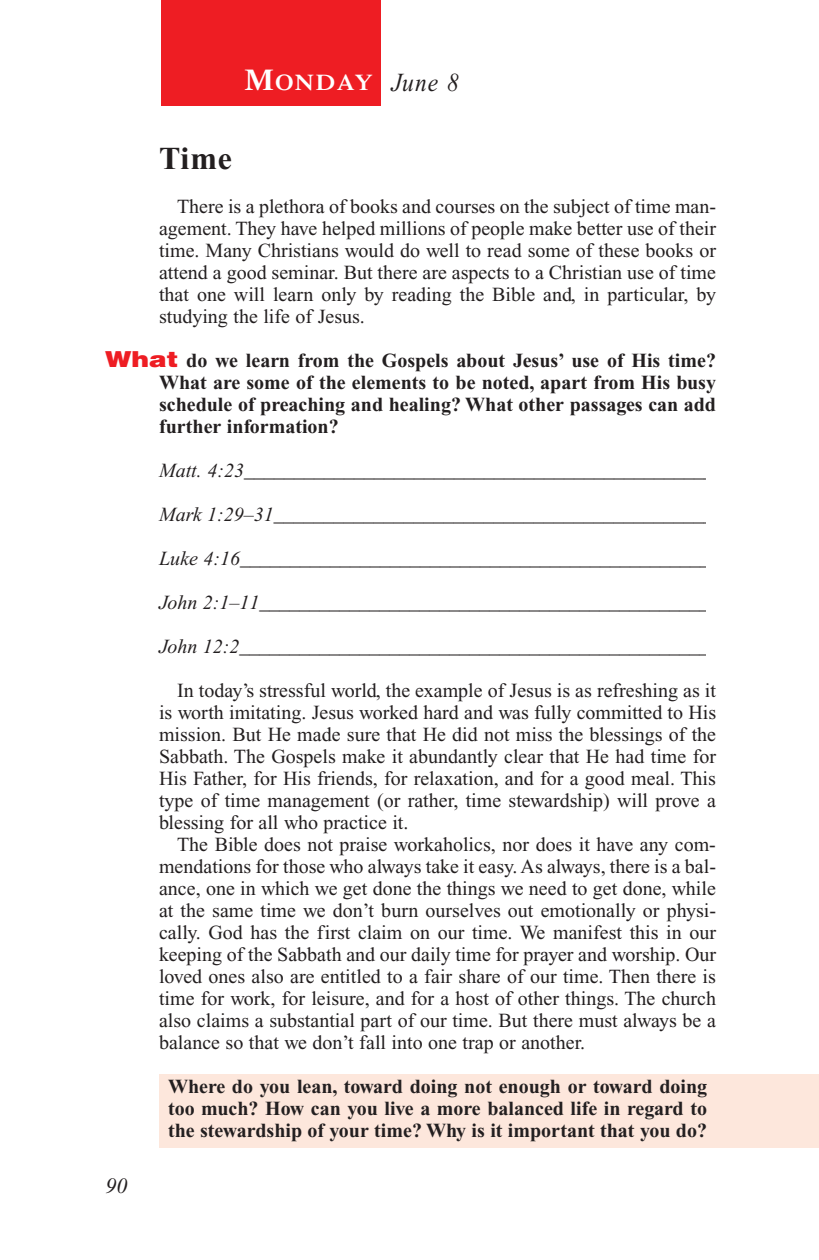
<style>
.page{position:relative;width:819px;height:1260px;background:#fff}
.page>*{position:absolute;margin:0;border:0;box-sizing:border-box;transform-origin:0 0}
.t1{font:700 32px "Times New Roman";color:#231f20}
.t2{font:600 22.4px "Times";letter-spacing:.065em;color:#fff;scale:1.1 1}
.t3{font:italic 22px "Times New Roman";color:#231f20}
.t4{font:20px/22px "Times New Roman";color:#231f20;text-align:justify}
.t5{font:700 20px/22px "Times New Roman";color:#231f20;text-align:justify}
.s1{font-size:30px}
.s2{font-family:"Times New Roman";font-weight:400;font-style:italic;font-size:26px;color:#231f20}
.s3{font-family:"Helvetica";font-weight:900;font-size:22px;color:#ee1d23}
.s4{font-style:italic}
</style>
<div class="page">
<div style="left:159px;top:1074px;width:660px;height:74px;background:#fde7dc"></div>
<div style="left:161px;top:0;width:220px;height:106px;background:#ee1d23"></div>
<p class="t2" style="left:244px;top:74px;width:196px"><span class="s1">M</span>ONDAY <span class="s2">June 8</span></p>
<h1 class="t1" style="left:159px;top:148px;width:74px">Time</h1>
<p class="t4" style="left:159px;top:198px;width:559px;text-indent:18px">There is a plethora of books and courses on the subject of time man&shy;agement. They have helped millions of people make better use of their time. Many Christians would do well to read some of these books or attend a good seminar. But there are aspects to a Christian use of time that one will learn only by reading the Bible and, in particular, by studying the life of Jesus.</p>
<p class="t5" style="left:159px;top:352px;width:558px;text-indent:-54px"><span class="s3">What</span> do we learn from the Gospels about Jesus’ use of His time?<br>What are some of the elements to be noted, apart from His busy schedule of preaching and healing? What other passages can add further information?</p>
<p class="t4" style="left:159px;top:462px;width:556px"><span class="s4">Matt. 4:23</span>_______________________________________________</p>
<p class="t4" style="left:159px;top:506px;width:556px"><span class="s4">Mark 1:29–31</span>____________________________________________</p>
<p class="t4" style="left:159px;top:550px;width:553px"><span class="s4">Luke 4:16</span>_______________________________________________</p>
<p class="t4" style="left:159px;top:594px;width:552px"><span class="s4">John 2:1–11</span>_____________________________________________</p>
<p class="t4" style="left:159px;top:638px;width:552px"><span class="s4">John 12:2</span>_______________________________________________</p>
<p class="t4" style="left:159px;top:682px;width:559px;text-indent:18px">In today’s stressful world, the example of Jesus is as refreshing as it is worth imitating. Jesus worked hard and was fully committed to His mission. But He made sure that He did not miss the blessings of the Sabbath. The Gospels make it abundantly clear that He had time for His Father, for His friends, for relaxation, and for a good meal. This type of time management (or rather, time stewardship) will prove a blessing for all who practice it.</p>
<p class="t4" style="left:159px;top:836px;width:559px;text-indent:18px">The Bible does not praise workaholics, nor does it have any com&shy;mendations for those who always take it easy. As always, there is a bal&shy;ance, one in which we get done the things we need to get done, while at the same time we don’t burn ourselves out emotionally or physi&shy;cally. God has the first claim on our time. We manifest this in our keeping of the Sabbath and our daily time for prayer and worship. Our loved ones also are entitled to a fair share of our time. Then there is time for work, for leisure, and for a host of other things. The church also claims a substantial part of our time. But there must always be a balance so that we don’t fall into one trap or another.</p>
<p class="t5" style="left:168px;top:1078px;width:541px">Where do you lean, toward doing not enough or toward doing too much? How can you live a more balanced life in regard to the stewardship of your time? Why is it important that you do?</p>
<p class="t3" style="left:106px;top:1178px;width:23px">90</p>
</div>
